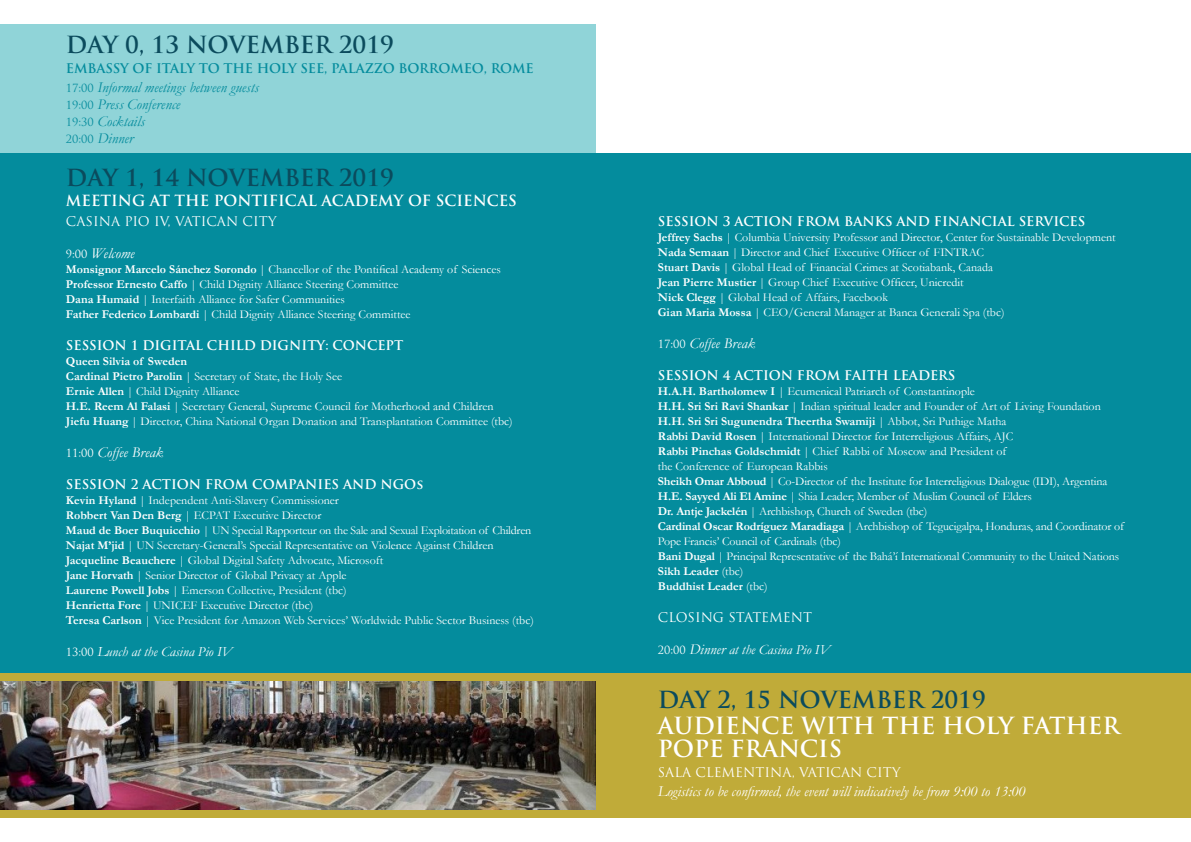
<style>
.page{position:relative;width:1191px;height:842px;background:#fff}
.page>*{position:absolute;margin:0;border:0;box-sizing:border-box;transform-origin:0 0}
.t1{font:700 23px "Trajan Pro";color:#0b4b5d}
.t2{font:700 23px "Trajan Pro";color:#fff}
.t3{font:italic 15px "Garamond";color:#fff}
.t4{font:italic 15px "Garamond";color:#048c9d}
.t5{font:700 15px "Trajan Pro";color:#fff}
.t6{font:italic 14px "Garamond";color:#fff}
.t7{font:700 13px "Trajan Pro";color:#fff}
.t8{font:13px "Trajan Pro";color:#fff}
.t9{font:700 13px "Trajan Pro";letter-spacing:-.01em;color:#048c9d}
.t10{font:12px/15px "Garamond";color:#fff}
.t11{font:700 12px "Garamond";color:#fff}
.t12{font:12px "Garamond";letter-spacing:-.02em;color:#fff}
.s1{font-family:"Trajan Pro";font-style:normal;font-size:11px}
.s2{font-weight:700}
.s3{font-weight:400}
.s4{font-size:15px}
</style>
<div class="page">
<div style="left:0;top:673px;width:1191px;height:145px;background:#c0ab39"></div>
<div style="left:0;top:153px;width:1191px;height:520px;background:#048c9d"></div>
<div style="left:0;top:25px;width:595px;height:128px;background:#90d4d8"></div>
<img style="left:0;top:681px;width:595px;height:129px">
<p class="t1" style="left:66px;top:31px;width:329px">DAY 0, 13 NOVEMBER 2019</p>
<p class="t9" style="left:66px;top:61px;width:469px">EMBASSY OF ITALY TO THE HOLY SEE, PALAZZO BORROMEO, ROME</p>
<p class="t4" style="left:66px;top:79px;width:194px"><span class="s1">17:00</span> Informal meetings between guests</p>
<p class="t4" style="left:66px;top:96px;width:116px"><span class="s1">19:00</span> Press Conference</p>
<p class="t4" style="left:66px;top:113px;width:80px"><span class="s1">19:30</span> Cocktails</p>
<p class="t4" style="left:66px;top:130px;width:69px"><span class="s1">20:00</span> Dinner</p>
<p class="t1" style="left:66px;top:163px;width:329px">DAY 1, 14 NOVEMBER 2019</p>
<p class="t5" style="left:66px;top:191px;width:452px">MEETING AT THE PONTIFICAL ACADEMY OF SCIENCES</p>
<p class="t8" style="left:66px;top:213px;width:212px">CASINA PIO IV, VATICAN CITY</p>
<p class="t3" style="left:66px;top:244px;width:70px"><span class="s1">9:00</span> Welcome</p>
<p class="t10" style="left:66px;top:262px;width:436px"><span class="s2">Monsignor Marcelo Sánchez Sorondo</span> | Chancellor of the Pontifical Academy of Sciences</p>
<p class="t10" style="left:66px;top:277px;width:334px"><span class="s2">Professor Ernesto Caffo</span> | Child Dignity Alliance Steering Committee</p>
<p class="t10" style="left:66px;top:292px;width:280px"><span class="s2">Dana Humaid</span> | Interfaith Alliance for Safer Communities</p>
<p class="t10" style="left:66px;top:307px;width:346px"><span class="s2">Father Federico Lombardi</span> | Child Dignity Alliance Steering Committee</p>
<p class="t7" style="left:66px;top:337px;width:339px">SESSION 1 DIGITAL CHILD DIGNITY: CONCEPT</p>
<p class="t11" style="left:66px;top:354px;width:123px">Queen Silvia of Sweden</p>
<p class="t10" style="left:66px;top:369px;width:278px"><span class="s2">Cardinal Pietro Parolin</span> | Secretary of State, the Holy See</p>
<p class="t10" style="left:66px;top:384px;width:175px"><span class="s2">Ernie Allen</span> | Child Dignity Alliance</p>
<p class="t10" style="left:66px;top:399px;width:429px"><span class="s2">H.E. Reem Al Falasi</span> | Secretary General, Supreme Council for Motherhood and Children</p>
<p class="t10" style="left:66px;top:414px;width:448px"><span class="s2">Jiefu Huang</span> | Director, China National Organ Donation and Transplantation Committee (tbc)</p>
<p class="t3" style="left:66px;top:443px;width:99px"><span class="s1">11:00</span> Coffee Break</p>
<p class="t7" style="left:66px;top:476px;width:359px">SESSION 2 ACTION FROM COMPANIES AND NGOs</p>
<p class="t10" style="left:66px;top:493px;width:274px"><span class="s2">Kevin Hyland</span> | Independent Anti-Slavery Commissioner</p>
<p class="t10" style="left:66px;top:508px;width:257px"><span class="s2">Robbert Van Den Berg</span> | ECPAT Executive Director</p>
<p class="t12" style="left:66px;top:523px;width:467px"><span class="s2">Maud de Boer Buquicchio</span> | UN Special Rapporteur on the Sale and Sexual Exploitation of Children</p>
<p class="t10" style="left:66px;top:538px;width:429px"><span class="s2">Najat M’jid</span> | UN Secretary-General’s Special Representative on Violence Against Children</p>
<p class="t10" style="left:66px;top:553px;width:319px"><span class="s2">Jacqueline Beauchere</span> | Global Digital Safety Advocate, Microsoft</p>
<p class="t10" style="left:66px;top:568px;width:282px"><span class="s2">Jane Horvath</span> | Senior Director of Global Privacy at Apple</p>
<p class="t10" style="left:66px;top:583px;width:282px"><span class="s2">Laurene Powell Jobs</span> | Emerson Collective, President (tbc)</p>
<p class="t10" style="left:66px;top:598px;width:249px"><span class="s2">Henrietta Fore</span> | UNICEF Executive Director (tbc)</p>
<p class="t10" style="left:66px;top:613px;width:469px"><span class="s2">Teresa Carlson</span> | Vice President for Amazon Web Services’ Worldwide Public Sector Business (tbc)</p>
<p class="t6" style="left:66px;top:643px;width:168px"><span class="s1">13:00</span> Lunch at the Casina Pio IV</p>
<p class="t7" style="left:658px;top:213px;width:429px">SESSION 3 ACTION FROM BANKS AND FINANCIAL SERVICES</p>
<p class="t10" style="left:658px;top:230px;width:459px"><span class="s2">Jeffrey Sachs</span> | Columbia University Professor and Director, Center for Sustainable Development</p>
<p class="t10" style="left:658px;top:245px;width:328px"><span class="s2">Nada Semaan</span> | Director and Chief Executive Officer of FINTRAC</p>
<p class="t10" style="left:658px;top:260px;width:336px"><span class="s2">Stuart Davis</span> | Global Head of Financial Crimes at Scotiabank, Canada</p>
<p class="t10" style="left:658px;top:275px;width:307px"><span class="s2">Jean Pierre Mustier</span> | Group Chief Executive Officer, Unicredit</p>
<p class="t10" style="left:658px;top:290px;width:232px"><span class="s2">Nick Clegg</span> | Global Head of Affairs, Facebook</p>
<p class="t10" style="left:658px;top:305px;width:348px"><span class="s2">Gian Maria Mossa</span> | CEO/General Manager at Banca Generali Spa (tbc)</p>
<p class="t3" style="left:658px;top:334px;width:99px"><span class="s1">17:00</span> Coffee Break</p>
<p class="t7" style="left:658px;top:367px;width:299px">SESSION 4 ACTION FROM FAITH LEADERS</p>
<p class="t10" style="left:658px;top:384px;width:318px"><span class="s2">H.A.H. Bartholomew I</span> | Ecumenical Patriarch of Constantinople</p>
<p class="t10" style="left:658px;top:399px;width:444px"><span class="s2">H.H. Sri Sri Ravi Shankar</span> | Indian spiritual leader and Founder of Art of Living Foundation</p>
<p class="t11" style="left:658px;top:414px;width:350px">H.H. Sri Sri Sugunendra Theertha Swamiji <span class="s3">| Abbot, Sri Puthige Matha</span></p>
<p class="t10" style="left:658px;top:429px;width:357px"><span class="s2">Rabbi David Rosen</span> | International Director for Interreligious Affairs, AJC</p>
<p class="t10" style="left:658px;top:444px;width:350px"><span class="s2">Rabbi Pinchas Goldschmidt</span> | Chief Rabbi of Moscow and President of</p>
<p class="t10" style="left:658px;top:459px;width:171px">the Conference of European Rabbis</p>
<p class="t10" style="left:658px;top:474px;width:451px"><span class="s2">Sheikh Omar Abboud</span> | Co-Director of the Institute for Interreligious Dialogue (IDI), Argentina</p>
<p class="t10" style="left:658px;top:489px;width:375px"><span class="s2">H.E. Sayyed Ali El Amine</span> | Shia Leader; Member of Muslim Council of Elders</p>
<p class="t10" style="left:658px;top:504px;width:271px"><span class="s2">Dr. Antje Jackelén</span> | Archbishop, Church of Sweden (tbc)</p>
<p class="t10" style="left:658px;top:519px;width:468px"><span class="s2">Cardinal Oscar Rodríguez Maradiaga</span> | Archbishop of Tegucigalpa, Honduras, and Coordinator of<br>Pope Francis’ Council of Cardinals (tbc)</p>
<p class="t10" style="left:658px;top:549px;width:463px"><span class="s2">Bani Dugal</span> | Principal Representative of the Bahá’í International Community to the United Nations</p>
<p class="t11" style="left:658px;top:564px;width:87px">Sikh Leader <span class="s3">(tbc)</span></p>
<p class="t11" style="left:658px;top:579px;width:111px">Buddhist Leader <span class="s3">(tbc)</span></p>
<p class="t8" style="left:658px;top:609px;width:156px">CLOSING STATEMENT</p>
<p class="t6" style="left:658px;top:641px;width:174px"><span class="s1">20:00</span> <span class="s4">Dinner</span> at the Casina Pio IV</p>
<p class="t1" style="left:658px;top:685px;width:329px">DAY 2, 15 NOVEMBER 2019</p>
<p class="t2" style="left:658px;top:711px;width:463px">AUDIENCE WITH THE HOLY FATHER</p>
<p class="t2" style="left:658px;top:734px;width:186px">POPE FRANCIS</p>
<p class="t8" style="left:658px;top:764px;width:244px">SALA CLEMENTINA, VATICAN CITY</p>
<p class="t3" style="left:658px;top:782px;width:369px">Logistics to be confirmed, the event will indicatively be from 9:00 to 13:00</p>
</div>
